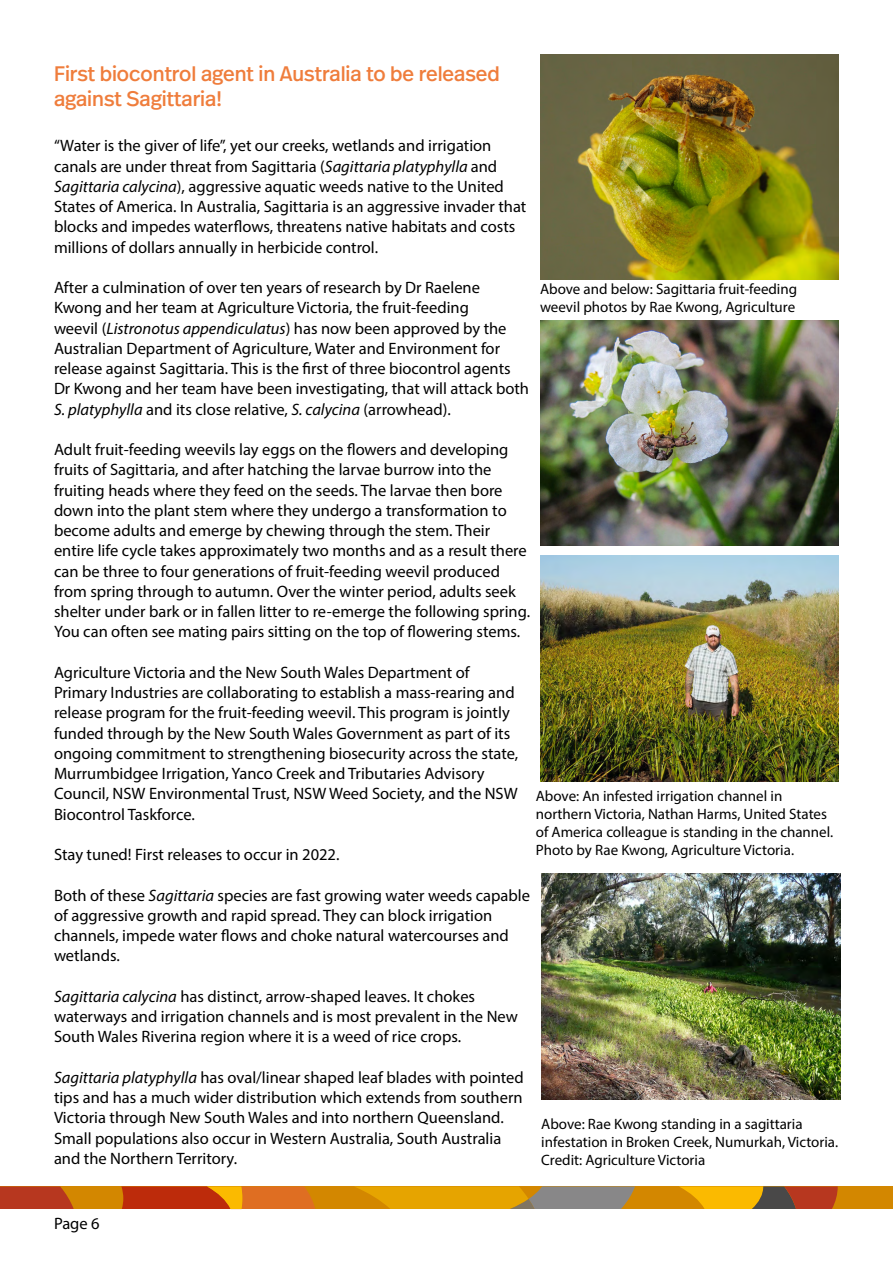
<style>
.page{position:relative;width:893px;height:1263px;background:#fff}
.page>*{position:absolute;margin:0;border:0;box-sizing:border-box;transform-origin:0 0}
.t1{font:21px/25.2px "Real Head Pro";color:#ef7d3c}
.t2{font:16.5px/20.2px "Myriad Pro";color:#000}
.t3{font:15px/18px "Myriad Pro";color:#000}
.s1{font-style:italic}
</style>
<div class="page">
<div style="left:0;top:1186px;width:893px;height:23px;background:#d38700"></div>
<svg style="left:0;top:1186px;width:74px;height:23px;background:#b93f1b"></svg>
<svg style="left:355px;top:1186px;width:280px;height:23px;background:#c2952e"></svg>
<svg style="left:121px;top:1186px;width:194px;height:23px;background:#d05611"></svg>
<svg style="left:679px;top:1186px;width:159px;height:23px;background:#c07916"></svg>
<img style="left:540px;top:54px;width:299px;height:225px">
<img style="left:540px;top:320px;width:299px;height:226px">
<img style="left:540px;top:556px;width:299px;height:225px">
<img style="left:541px;top:874px;width:299px;height:225px">
<p class="t1" style="left:54px;top:60px;width:447px">First biocontrol agent in Australia to be released against Sagittaria!</p>
<p class="t2" style="left:54px;top:135px;width:474px">“Water is the giver of life”, yet our creeks, wetlands and irrigation canals are under threat from Sagittaria (<span class="s1">Sagittaria platyphylla</span> and <span class="s1">Sagittaria calycina</span>), aggressive aquatic weeds native to the United States of America. In Australia, Sagittaria is an aggressive invader that blocks and impedes waterflows, threatens native habitats and costs millions of dollars annually in herbicide control.</p>
<p class="t2" style="left:54px;top:277px;width:477px">After a culmination of over ten years of research by Dr Raelene Kwong and her team at Agriculture Victoria, the fruit-feeding<br>weevil (<span class="s1">Listronotus appendiculatus</span>) has now been approved by the Australian Department of Agriculture, Water and Environment for release against Sagittaria. This is the first of three biocontrol agents Dr Kwong and her team have been investigating, that will attack both <span class="s1">S. platyphylla</span> and its close relative, <span class="s1">S. calycina</span> (arrowhead).</p>
<p class="t2" style="left:54px;top:439px;width:478px">Adult fruit-feeding weevils lay eggs on the flowers and developing fruits of Sagittaria, and after hatching the larvae burrow into the fruiting heads where they feed on the seeds. The larvae then bore down into the plant stem where they undergo a transformation to become adults and emerge by chewing through the stem. Their entire life cycle takes approximately two months and as a result there can be three to four generations of fruit-feeding weevil produced from spring through to autumn. Over the winter period, adults seek shelter under bark or in fallen litter to re-emerge the following spring.<br>You can often see mating pairs sitting on the top of flowering stems.</p>
<p class="t2" style="left:54px;top:662px;width:466px">Agriculture Victoria and the New South Wales Department of Primary Industries are collaborating to establish a mass-rearing and release program for the fruit-feeding weevil. This program is jointly funded through by the New South Wales Government as part of its ongoing commitment to strengthening biosecurity across the state, Murrumbidgee Irrigation, Yanco Creek and Tributaries Advisory Council, NSW Environmental Trust, NSW Weed Society, and the NSW Biocontrol Taskforce.</p>
<p class="t2" style="left:54px;top:844px;width:287px">Stay tuned! First releases to occur in 2022.</p>
<p class="t2" style="left:54px;top:885px;width:478px">Both of these <span class="s1">Sagittaria</span> species are fast growing water weeds capable of aggressive growth and rapid spread. They can block irrigation channels, impede water flows and choke natural watercourses and wetlands.</p>
<p class="t2" style="left:54px;top:986px;width:465px"><span class="s1">Sagittaria calycina</span> has distinct, arrow-shaped leaves. It chokes waterways and irrigation channels and is most prevalent in the New<br>South Wales Riverina region where it is a weed of rice crops.</p>
<p class="t2" style="left:54px;top:1067px;width:471px"><span class="s1">Sagittaria platyphylla</span> has oval/linear shaped leaf blades with pointed tips and has a much wider distribution which extends from southern Victoria through New South Wales and into northern Queensland.<br>Small populations also occur in Western Australia, South Australia and the Northern Territory.</p>
<p class="t3" style="left:540px;top:279px;width:259px">Above and below: Sagittaria fruit-feeding weevil photos by Rae Kwong, Agriculture</p>
<p class="t3" style="left:536px;top:786px;width:299px">Above: An infested irrigation channel in northern Victoria, Nathan Harms, United States of America colleague is standing in the channel.<br>Photo by Rae Kwong, Agriculture Victoria.</p>
<p class="t3" style="left:541px;top:1115px;width:298px">Above: Rae Kwong standing in a sagittaria infestation in Broken Creek, Numurkah, Victoria.</p>
<p class="t3" style="left:541px;top:1151px;width:165px">Credit: Agriculture Victoria</p>
<p class="t2" style="left:54px;top:1213px;width:47px">Page 6</p>
</div>
